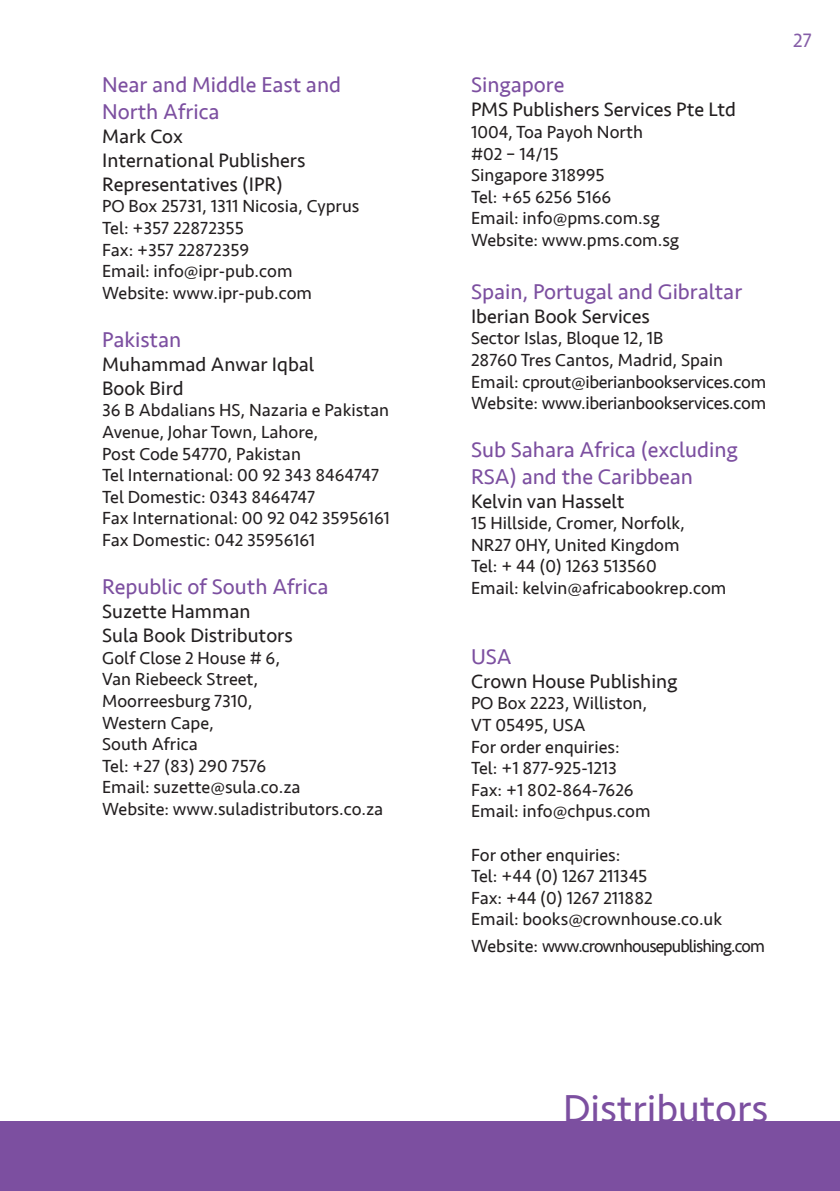
<style>
.page{position:relative;width:840px;height:1191px;background:#fff}
.page>*{position:absolute;margin:0;border:0;box-sizing:border-box;transform-origin:0 0}
.BL_Author{font:40px "Seravek";color:#7c4fa0}
.t1{font:22px/26.4px "Seravek";color:#7c4fa0}
.t2{font:20px/24px "Seravek";color:#231f20}
.t3{font:20px "Seravek";color:#855da7}
.t4{font:18px/21.6px "Seravek";color:#231f20}
.t5{font:18px/21.6px "Seravek";letter-spacing:-.02em;color:#231f20}
.t6{font:18px "Seravek";letter-spacing:-.05em;color:#231f20}
</style>
<div class="page">
<div style="left:0;top:1122px;width:839px;height:69px;background:#7c4fa0"></div>
<p class="t1" style="left:102px;top:72px;width:240px">Near and Middle East and<br>North Africa</p>
<p class="t2" style="left:102px;top:124px;width:82px">Mark Cox</p>
<p class="t2" style="left:102px;top:148px;width:205px">International Publishers<br>Representatives (IPR)</p>
<p class="t4" style="left:102px;top:195px;width:259px">PO Box 25731, 1311 Nicosia, Cyprus</p>
<p class="t4" style="left:102px;top:217px;width:143px">Tel: +357 22872355</p>
<p class="t4" style="left:102px;top:239px;width:148px">Fax: +357 22872359</p>
<p class="t4" style="left:102px;top:260px;width:192px">Email: info@ipr-pub.com</p>
<p class="t4" style="left:102px;top:282px;width:211px">Website: www.ipr-pub.com</p>
<p class="t1" style="left:102px;top:326px;width:81px">Pakistan</p>
<p class="t2" style="left:102px;top:352px;width:214px">Muhammad Anwar Iqbal</p>
<p class="t2" style="left:102px;top:376px;width:83px">Book Bird</p>
<p class="t4" style="left:102px;top:399px;width:288px">36 B Abdalians HS, Nazaria e Pakistan<br>Avenue, Johar Town, Lahore,</p>
<p class="t4" style="left:102px;top:443px;width:200px">Post Code 54770, Pakistan</p>
<p class="t4" style="left:102px;top:464px;width:278px">Tel International: 00 92 343 8464747</p>
<p class="t4" style="left:102px;top:486px;width:215px">Tel Domestic: 0343 8464747</p>
<p class="t4" style="left:102px;top:507px;width:289px">Fax International: 00 92 042 35956161</p>
<p class="t4" style="left:102px;top:529px;width:214px">Fax Domestic: 042 35956161</p>
<p class="t1" style="left:102px;top:573px;width:228px">Republic of South Africa</p>
<p class="t2" style="left:102px;top:599px;width:150px">Suzette Hamman</p>
<p class="t2" style="left:102px;top:623px;width:192px">Sula Book Distributors</p>
<p class="t4" style="left:102px;top:647px;width:179px">Golf Close 2 House # 6,</p>
<p class="t4" style="left:102px;top:668px;width:157px">Van Riebeeck Street,</p>
<p class="t4" style="left:102px;top:690px;width:152px">Moorreesburg 7310,</p>
<p class="t4" style="left:102px;top:711px;width:113px">Western Cape,</p>
<p class="t4" style="left:102px;top:733px;width:97px">South Africa</p>
<p class="t4" style="left:102px;top:755px;width:166px">Tel: +27 (83) 290 7576</p>
<p class="t4" style="left:102px;top:776px;width:200px">Email: suzette@sula.co.za</p>
<p class="t4" style="left:102px;top:798px;width:282px">Website: www.suladistributors.co.za</p>
<p class="t1" style="left:471px;top:72px;width:95px">Singapore</p>
<p class="t2" style="left:471px;top:98px;width:266px">PMS Publishers Services Pte Ltd</p>
<p class="t4" style="left:471px;top:121px;width:173px">1004, Toa Payoh North</p>
<p class="t4" style="left:471px;top:143px;width:89px">#02 – 14/15</p>
<p class="t4" style="left:471px;top:164px;width:135px">Singapore 318995</p>
<p class="t4" style="left:471px;top:186px;width:142px">Tel: +65 6256 5166</p>
<p class="t4" style="left:471px;top:207px;width:190px">Email: info@pms.com.sg</p>
<p class="t4" style="left:471px;top:229px;width:209px">Website: www.pms.com.sg</p>
<p class="t1" style="left:471px;top:278px;width:272px">Spain, Portugal and Gibraltar</p>
<p class="t2" style="left:471px;top:304px;width:180px">Iberian Book Services</p>
<p class="t4" style="left:471px;top:327px;width:194px">Sector Islas, Bloque 12, 1B</p>
<p class="t4" style="left:471px;top:349px;width:253px">28760 Tres Cantos, Madrid, Spain</p>
<p class="t5" style="left:471px;top:371px;width:296px">Email: cprout@iberianbookservices.com<br>Website: www.iberianbookservices.com</p>
<p class="t1" style="left:471px;top:436px;width:268px">Sub Sahara Africa (excluding<br>RSA) and the Caribbean</p>
<p class="t2" style="left:471px;top:489px;width:155px">Kelvin van Hasselt</p>
<p class="t4" style="left:471px;top:512px;width:215px">15 Hillside, Cromer, Norfolk,</p>
<p class="t4" style="left:471px;top:534px;width:210px">NR27 0HY, United Kingdom</p>
<p class="t4" style="left:471px;top:555px;width:187px">Tel: + 44 (0) 1263 513560</p>
<p class="t4" style="left:471px;top:577px;width:257px">Email: kelvin@africabookrep.com</p>
<p class="t1" style="left:471px;top:643px;width:42px">USA</p>
<p class="t2" style="left:471px;top:669px;width:208px">Crown House Publishing</p>
<p class="t4" style="left:471px;top:692px;width:177px">PO Box 2223, Williston,</p>
<p class="t4" style="left:471px;top:714px;width:116px">VT 05495, USA</p>
<p class="t4" style="left:471px;top:735px;width:150px">For order enquiries:</p>
<p class="t4" style="left:471px;top:757px;width:147px">Tel: +1 877-925-1213</p>
<p class="t4" style="left:471px;top:779px;width:164px">Fax: +1 802-864-7626</p>
<p class="t4" style="left:471px;top:800px;width:181px">Email: info@chpus.com</p>
<p class="t4" style="left:471px;top:843px;width:151px">For other enquiries:</p>
<p class="t4" style="left:471px;top:865px;width:178px">Tel: +44 (0) 1267 211345</p>
<p class="t4" style="left:471px;top:887px;width:183px">Fax: +44 (0) 1267 211882</p>
<p class="t4" style="left:471px;top:908px;width:252px">Email: books@crownhouse.co.uk</p>
<p class="t6" style="left:471px;top:932px;width:295px">Website: www.crownhousepublishing.com</p>
<p class="t3" style="left:792px;top:25px;width:20px">27</p>
<p class="BL_Author" style="left:563px;top:1077px;width:206px">Distributors</p>
</div>
